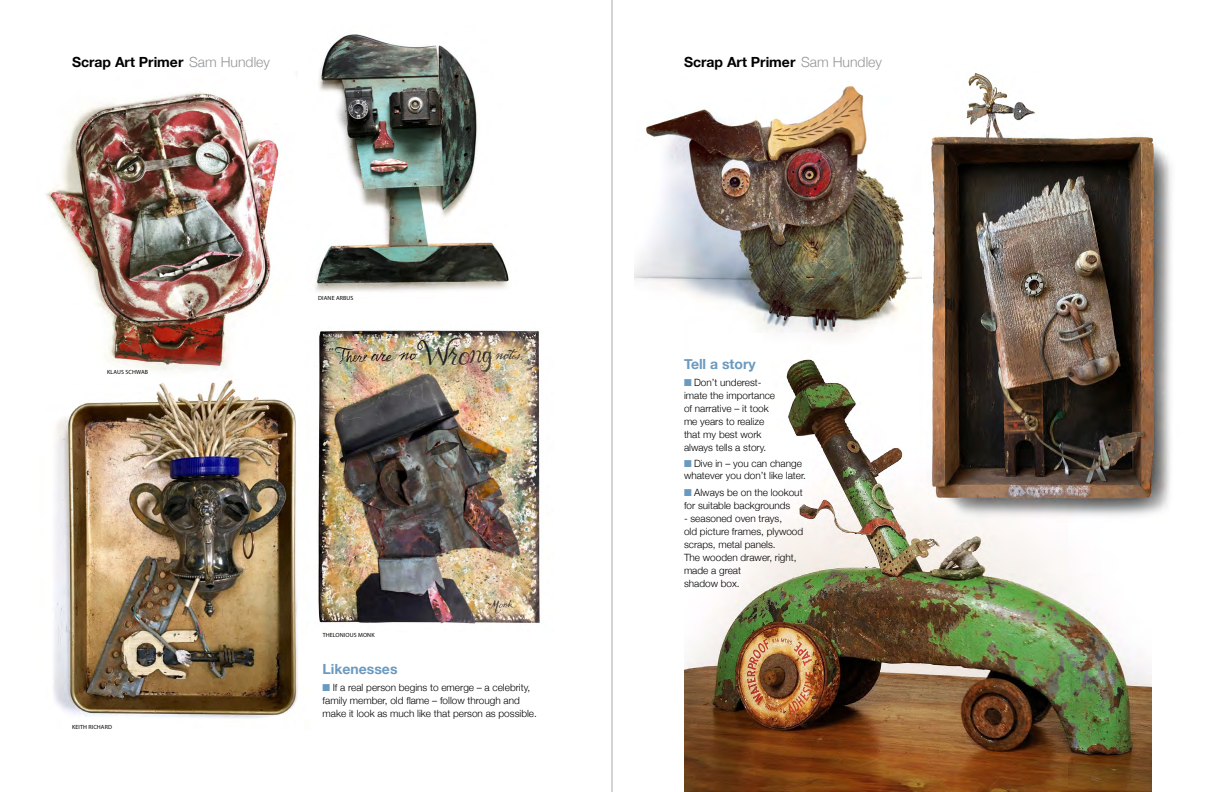
<style>
.page{position:relative;width:1224px;height:792px;background:#fff}
.page>*{position:absolute;margin:0;border:0;box-sizing:border-box;transform-origin:0 0}
.t1{font:700 14px "Helvetica Neue";color:#000}
.t2{font:700 14px "Helvetica Neue";color:#6b9abf}
.t3{font:300 10px/13px "Helvetica Neue";color:#000}
.t4{font:6px "Myriad Pro";letter-spacing:.02em;color:#000}
.s1{font-weight:300;color:#939598}
.s2{color:#6b9abf}
</style>
<div class="page">
<img style="left:684px;top:359px;width:468px;height:433px">
<img style="left:909px;top:73px;width:263px;height:450px">
<img style="left:315px;top:34px;width:194px;height:258px">
<img style="left:46px;top:92px;width:233px;height:253px">
<img style="left:53px;top:345px;width:245px;height:373px">
<img style="left:318px;top:330px;width:222px;height:294px">
<hr style="left:612px;top:0;width:1px;height:792px;background:#d1d3d4">
<img style="left:635px;top:78px;width:287px;height:273px">
<h1 class="t1" style="left:72px;top:51px;width:200px">Scrap Art Primer <span class="s1">Sam Hundley</span></h1>
<h1 class="t1" style="left:684px;top:51px;width:200px">Scrap Art Primer <span class="s1">Sam Hundley</span></h1>
<p class="t4" style="left:107px;top:368px;width:42px">KLAUS SCHWAB</p>
<p class="t4" style="left:72px;top:724px;width:42px">KEITH RICHARD</p>
<p class="t4" style="left:318px;top:294px;width:37px">DIANE ARBUS</p>
<p class="t4" style="left:323px;top:632px;width:53px">THELONIOUS MONK</p>
<h1 class="t2" style="left:323px;top:658px;width:76px">Likenesses</h1>
<p class="t3" style="left:323px;top:681px;width:216px"><span class="s2">■</span> If a real person begins to emerge – a celebrity, family member, old flame – follow through and make it look as much like that person as possible.</p>
<h1 class="t2" style="left:684px;top:353px;width:73px">Tell a story</h1>
<p class="t3" style="left:684px;top:375px;width:93px"><span class="s2">■</span> Don’t underest&shy;imate the importance of narrative – it took me years to realize that my best work always tells a story.</p>
<p class="t3" style="left:684px;top:457px;width:124px;line-height:12px"><span class="s2">■</span> Dive in – you can change whatever you don’t like later.</p>
<p class="t3" style="left:684px;top:485px;width:120px"><span class="s2">■</span> Always be on the lookout for suitable backgrounds</p>
<p class="t3" style="left:684px;top:511px;width:121px">- seasoned oven trays,<br>old picture frames, plywood scraps, metal panels.<br>The wooden drawer, right, made a great<br>shadow box.</p>
</div>
